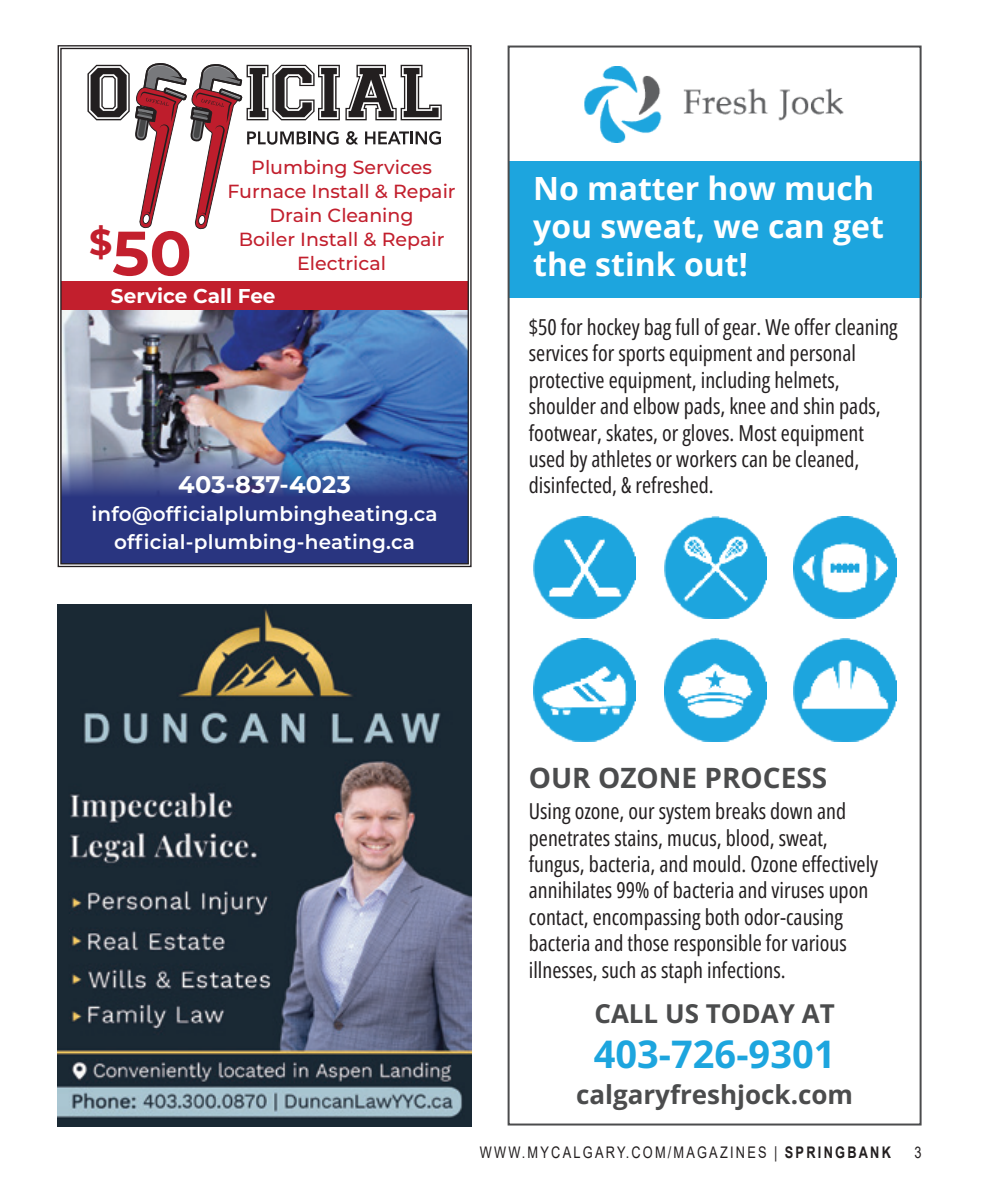
<style>
.page{position:relative;width:990px;height:1188px;background:#fff}
.page>*{position:absolute;margin:0;border:0;box-sizing:border-box;transform-origin:0 0}
.t1{font:700 62.4px "Montserrat";color:#c21f2d}
.t2{font:700 38px "Open Sans";color:#1da5de}
.t3{font:700 32px/38px "Open Sans";color:#fff}
.t4{font:700 28px "Open Sans";color:#4b4c4d}
.t5{font:700 26px "Open Sans";color:#4b4c4d}
.t6{font:700 24px "Montserrat";letter-spacing:.01em;color:#fff}
.t7{font:22px/26.4px "Open Sans Condensed";color:#231f20}
.t8{font:600 20px/28.4px "Montserrat";letter-spacing:.01em;color:#fff;text-align:center}
.t9{font:700 20px "Montserrat";color:#fff}
.t10{font:500 19px/24px "Montserrat";color:#c21f2d;text-align:center}
.t11{font:16px "Arial";letter-spacing:.175em;color:#231f20;scale:.8 1}
.s1{font-weight:700}
</style>
<div class="page">
<img style="left:58px;top:604px;width:414px;height:522px">
<img style="left:58px;top:45px;width:414px;height:522px">
<div style="left:508px;top:161px;width:414px;height:137px;background:#1da5de"></div>
<img style="left:584px;top:66px;width:260px;height:76px">
<img style="left:533px;top:516px;width:103px;height:103px">
<img style="left:664px;top:516px;width:103px;height:103px">
<img style="left:793px;top:516px;width:103px;height:103px">
<img style="left:533px;top:639px;width:103px;height:102px">
<img style="left:664px;top:639px;width:103px;height:102px">
<img style="left:793px;top:639px;width:103px;height:102px">
<p class="t10" style="left:228px;top:155px;width:230px">Plumbing Services<br>Furnace Install &amp; Repair<br>Drain Cleaning<br>Boiler Install &amp; Repair<br>Electrical</p>
<p class="t1" style="left:89px;top:208px;width:104px"><sup>$</sup>50</p>
<p class="t9" style="left:111px;top:282px;width:166px">Service Call Fee</p>
<p class="t6" style="left:178px;top:467px;width:174px">403-837-4023</p>
<p class="t8" style="left:91px;top:499px;width:348px">info@officialplumbingheating.ca official-plumbing-heating.ca</p>
<p class="t3" style="left:533px;top:168px;width:352px">No matter how much you sweat, we can get the stink out!</p>
<p class="t7" style="left:529px;top:313px;width:370px">$50 for hockey bag full of gear. We offer cleaning services for sports equipment and personal protective equipment, including helmets, shoulder and elbow pads, knee and shin pads, footwear, skates, or gloves. Most equipment used by athletes or workers can be cleaned, disinfected, &amp; refreshed.</p>
<p class="t4" style="left:529px;top:759px;width:300px">OUR OZONE PROCESS</p>
<p class="t7" style="left:529px;top:797px;width:351px">Using ozone, our system breaks down and penetrates stains, mucus, blood, sweat, fungus, bacteria, and mould. Ozone effectively annihilates 99% of bacteria and viruses upon contact, encompassing both odor-causing bacteria and those responsible for various illnesses, such as staph infections.</p>
<p class="t5" style="left:594px;top:996px;width:242px">CALL US TODAY AT</p>
<p class="t2" style="left:594px;top:1028px;width:243px">403-726-9301</p>
<p class="t5" style="left:576px;top:1077px;width:279px">calgaryfreshjock.com</p>
<p class="t11" style="left:480px;top:1141px;width:515px">WWW.MYCALGARY.COM/MAGAZINES | <span class="s1">SPRINGBANK</span></p>
<p class="t11" style="left:914px;top:1141px;width:10px">3</p>
</div>
